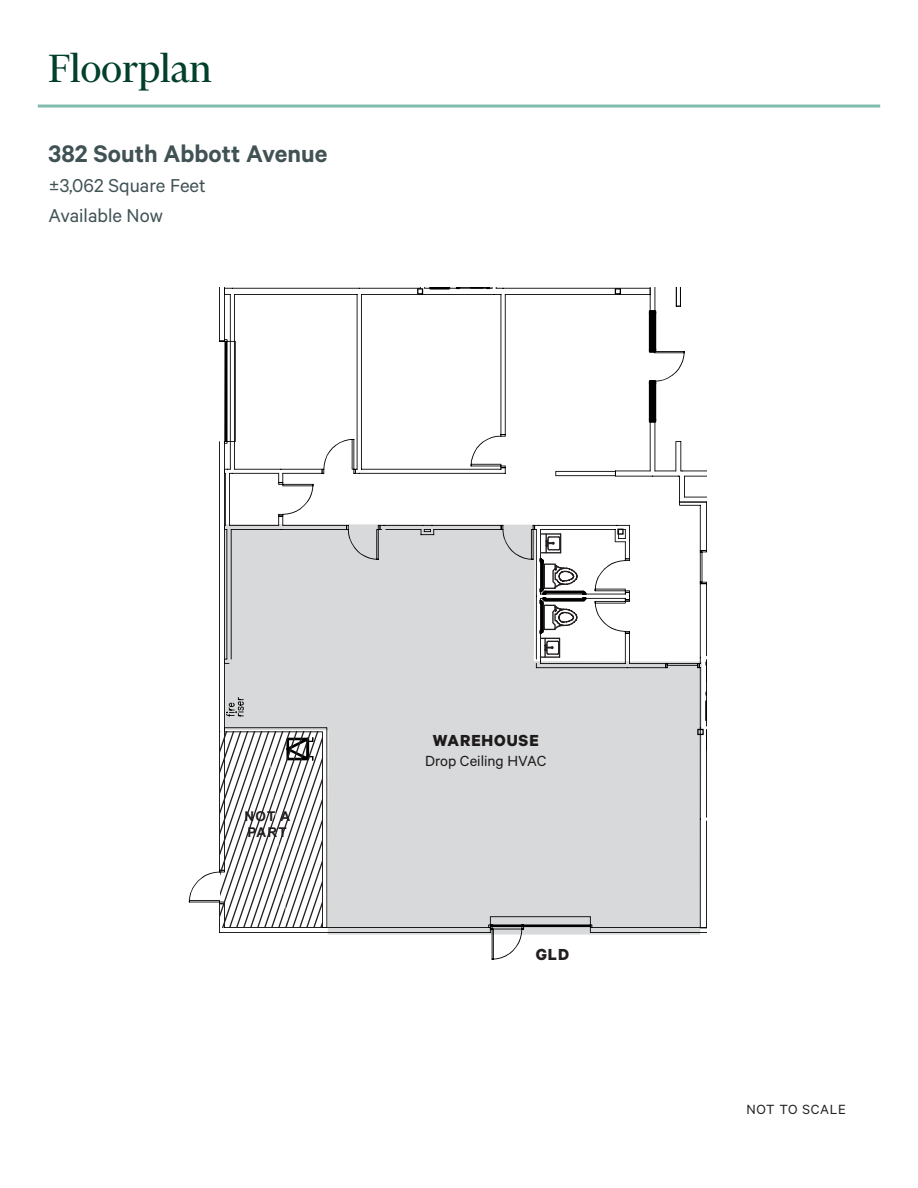
<style>
.page{position:relative;width:918px;height:1188px;background:#fff}
.page>*{position:absolute;margin:0;border:0;box-sizing:border-box;transform-origin:0 0}
.t1{font:45px "Financier Display";color:#023f2c}
.Body_Copy{font:600 27px "Calibre";color:#415255}
.Body_Copy-2{font:21px "Calibre";color:#415255}
.t2{font:700 18px "Calibre";letter-spacing:.05em;color:#231f20}
.t3{font:16.5px "Calibre";color:#231f20}
.t4{font:15px "Calibre";letter-spacing:.05em;color:#231f20}
.t5{font:700 13.5px "Arial";letter-spacing:.085em;color:#231f20}
</style>
<div class="page">
<hr style="left:38px;top:105px;width:842px;height:3px;background:#80bbad">
<svg style="left:221px;top:737px;width:3px;height:191px"></svg>
<svg style="left:224px;top:287px;width:483px;height:641px"></svg>
<svg style="left:225px;top:524px;width:477px;height:411px;fill:#d8d9da"></svg>
<p class="t1" style="left:48px;top:45px;width:165px">Floorplan</p>
<p class="Body_Copy" style="left:48px;top:138px;width:280px">382 South Abbott Avenue</p>
<p class="Body_Copy-2" style="left:48px;top:173px;width:159px">±3,062 Square Feet</p>
<p class="Body_Copy-2" style="left:48px;top:203px;width:116px">Available Now</p>
<p class="t5" style="left:245px;top:807px;width:47px">NOT A</p>
<p class="t5" style="left:247px;top:823px;width:41px">PART</p>
<p class="t2" style="left:433px;top:729px;width:107px">WAREHOUSE</p>
<p class="t3" style="left:425px;top:751px;width:123px">Drop Ceiling HVAC</p>
<p class="t2" style="left:536px;top:944px;width:35px">GLD</p>
<p class="t4" style="left:746px;top:1100px;width:101px">NOT TO SCALE</p>
</div>
